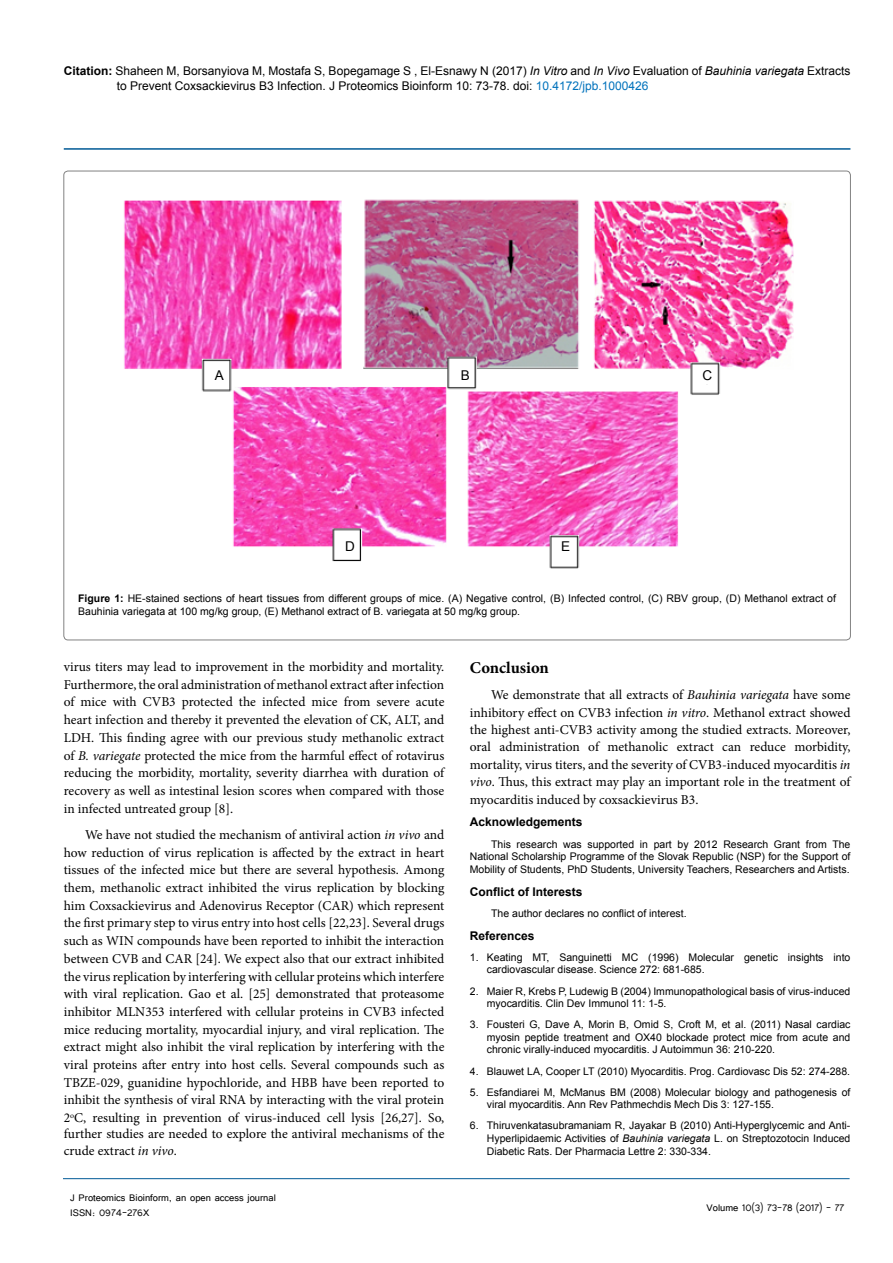
<style>
.page{position:relative;width:893px;height:1263px;background:#fff}
.page>*{position:absolute;margin:0;border:0;box-sizing:border-box;transform-origin:0 0}
.t1{font:700 16.5px "Minion Pro";color:#000}
.t2{font:13.5px/17.7px "Minion Pro";color:#000;text-align:justify}
.t3{font:13.5px "Arial";color:#000}
.t4{font:12px/14.4px "Arial";color:#000}
.t5{font:12px/14.4px "Tunga";color:#000}
.t6{font:700 12px "Arial";color:#000}
.t7{font:10.5px/12.6px "Arial";color:#000}
.s1{font-weight:700}
.s2{font-style:italic}
.s3{color:#0072bc}
</style>
<div class="page">
<hr style="left:64px;top:148px;width:786px;height:2px;background:#005a96">
<hr style="left:63px;top:1178px;width:787px;height:1px;background:#005a96">
<img style="left:123px;top:199px;width:671px;height:370px">
<div style="left:209px;top:367px;width:17px;height:16px;background:#fff"></div>
<div style="left:455px;top:367px;width:17px;height:16px;background:#fff"></div>
<div style="left:698px;top:367px;width:17px;height:16px;background:#fff"></div>
<div style="left:559px;top:539px;width:16px;height:19px;background:#fff"></div>
<div style="left:340px;top:538px;width:16px;height:16px;background:#fff"></div>
<p class="t4" style="left:117px;top:64px;width:735px;text-indent:-53px"><span class="s1">Citation:</span> Shaheen M, Borsanyiova M, Mostafa S, Bopegamage S , El-Esnawy N (2017) <span class="s2">In Vitro</span> and <span class="s2">In Vivo</span> Evaluation of <span class="s2">Bauhinia variegata</span> Extracts to Prevent Coxsackievirus B3 Infection. J Proteomics Bioinform 10: 73-78. doi: <span class="s3">10.4172/jpb.1000426</span></p>
<p class="t3" style="left:215px;top:366px;width:11px">A</p>
<p class="t3" style="left:461px;top:366px;width:11px">B</p>
<p class="t3" style="left:702px;top:366px;width:11px">C</p>
<p class="t3" style="left:345px;top:537px;width:11px">D</p>
<p class="t3" style="left:561px;top:537px;width:11px">E</p>
<p class="t7" style="left:78px;top:593px;width:759px"><span class="s1">Figure 1:</span> HE-stained sections of heart tissues from different groups of mice. (A) Negative control, (B) Infected control, (C) RBV group, (D) Methanol extract of<br>Bauhinia variegata at 100 mg/kg group, (E) Methanol extract of B. variegata at 50 mg/kg group.</p>
<p class="t2" style="left:64px;top:658px;width:382px">virus titers may lead to improvement in the morbidity and mortality.<br>Furthermore, the oral administration of methanol extract after infection of mice with CVB3 protected the infected mice from severe acute heart infection and thereby it prevented the elevation of CK, ALT, and LDH. This finding agree with our previous study methanolic extract of <span class="s2">B. variegate</span> protected the mice from the harmful effect of rotavirus reducing the morbidity, mortality, severity diarrhea with duration of recovery as well as intestinal lesion scores when compared with those in infected untreated group [8].</p>
<p class="t2" style="left:64px;top:826px;width:382px;text-indent:21px">We have not studied the mechanism of antiviral action <span class="s2">in vivo</span> and how reduction of virus replication is affected by the extract in heart tissues of the infected mice but there are several hypothesis. Among them, methanolic extract inhibited the virus replication by blocking him Coxsackievirus and Adenovirus Receptor (CAR) which represent the first primary step to virus entry into host cells [22,23]. Several drugs such as WIN compounds have been reported to inhibit the interaction between CVB and CAR [24]. We expect also that our extract inhibited the virus replication by interfering with cellular proteins which interfere with viral replication. Gao et al. [25] demonstrated that proteasome inhibitor MLN353 interfered with cellular proteins in CVB3 infected mice reducing mortality, myocardial injury, and viral replication. The extract might also inhibit the viral replication by interfering with the viral proteins after entry into host cells. Several compounds such as TBZE-029, guanidine hypochloride, and HBB have been reported to inhibit the synthesis of viral RNA by interacting with the viral protein 2<sup>o</sup>C, resulting in prevention of virus-induced cell lysis [26,27]. So,</p>
<p class="t2" style="left:64px;top:1126px;width:382px;line-height:16.2px">further studies are needed to explore the antiviral mechanisms of the crude extract <span class="s2">in vivo</span>.</p>
<p class="t5" style="left:70px;top:1190px;width:207px">J Proteomics Bioinform, an open access journal<br>ISSN: 0974-276X</p>
<p class="t1" style="left:470px;top:656px;width:81px">Conclusion</p>
<p class="t2" style="left:470px;top:686px;width:382px;text-indent:21px">We demonstrate that all extracts of <span class="s2">Bauhinia variegata</span> have some inhibitory effect on CVB3 infection <span class="s2">in vitro</span>. Methanol extract showed the highest anti-CVB3 activity among the studied extracts. Moreover, oral administration of methanolic extract can reduce morbidity, mortality, virus titers, and the severity of CVB3-induced myocarditis <span class="s2">in vivo</span>. Thus, this extract may play an important role in the treatment of myocarditis induced by coxsackievirus B3.</p>
<p class="t6" style="left:470px;top:814px;width:114px">Acknowledgements</p>
<p class="t7" style="left:470px;top:838px;width:382px;text-align:justify;text-indent:21px">This research was supported in part by 2012 Research Grant from The National Scholarship Programme of the Slovak Republic (NSP) for the Support of Mobility of Students, PhD Students, University Teachers, Researchers and Artists.</p>
<p class="t6" style="left:470px;top:883px;width:114px">Conflict of Interests</p>
<p class="t7" style="left:491px;top:907px;width:197px">The author declares no conflict of interest.</p>
<p class="t6" style="left:470px;top:927px;width:66px">References</p>
<p class="t7" style="left:487px;top:951px;width:365px;text-indent:-17px">1. Keating MT, Sanguinetti MC (1996) Molecular genetic insights into cardiovascular disease. Science 272: 681-685.</p>
<p class="t7" style="left:487px;top:985px;width:365px;text-indent:-17px">2. Maier R, Krebs P, Ludewig B (2004) Immunopathological basis of virus-induced myocarditis. Clin Dev Immunol 11: 1-5.</p>
<p class="t7" style="left:487px;top:1018px;width:365px;text-align:justify;text-indent:-17px">3. Fousteri G, Dave A, Morin B, Omid S, Croft M, et al. (2011) Nasal cardiac myosin peptide treatment and OX40 blockade protect mice from acute and chronic virally-induced myocarditis. J Autoimmun 36: 210-220.</p>
<p class="t7" style="left:470px;top:1065px;width:382px">4. Blauwet LA, Cooper LT (2010) Myocarditis. Prog. Cardiovasc Dis 52: 274-288.</p>
<p class="t7" style="left:487px;top:1086px;width:365px;text-indent:-17px">5. Esfandiarei M, McManus BM (2008) Molecular biology and pathogenesis of viral myocarditis. Ann Rev Pathmechdis Mech Dis 3: 127-155.</p>
<p class="t7" style="left:487px;top:1119px;width:365px;text-align:justify;text-indent:-17px">6. Thiruvenkatasubramaniam R, Jayakar B (2010) Anti-Hyperglycemic and Anti-Hyperlipidaemic Activities of <span class="s2">Bauhinia variegata</span> L. on Streptozotocin Induced Diabetic Rats. Der Pharmacia Lettre 2: 330-334.</p>
<p class="t5" style="left:707px;top:1200px;width:139px">Volume 10(3) 73-78 (2017) - 77</p>
</div>
